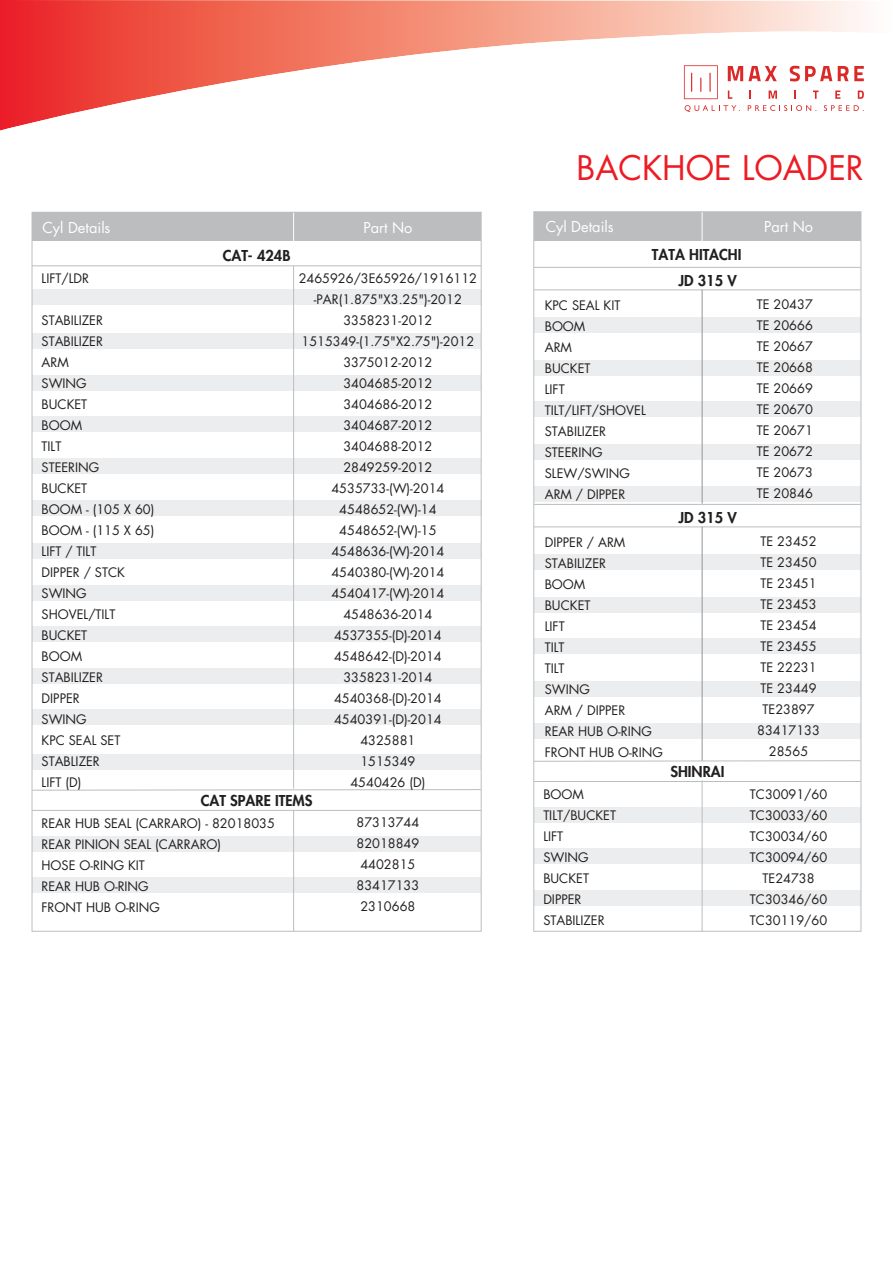
<style>
.page{position:relative;width:893px;height:1263px;background:#fff}
.page>*{position:absolute;margin:0;border:0;box-sizing:border-box;transform-origin:0 0}
.t1{font:33px "Futura LT";color:#ed1c24}
.t2{font:800 14.55px "Futura LT";color:#221f1f}
.t3{font:14.55px "Futura LT";color:#fff}
.t4{font:12.75px/21px "Futura LT";color:#221f1f}
</style>
<div class="page">
<img style="left:0;top:0;width:864px;height:131px">
<hr style="left:32px;top:265px;width:449px;height:1px;background:#bbbdbf">
<svg style="left:31px;top:789px;width:449px;height:2px"></svg>
<hr style="left:32px;top:810px;width:449px;height:1px;background:#bbbdbf">
<div style="left:32px;top:290px;width:449px;height:15px;background:#ecedee"></div>
<div style="left:32px;top:333px;width:449px;height:16px;background:#ecedee"></div>
<div style="left:32px;top:375px;width:449px;height:16px;background:#ecedee"></div>
<div style="left:32px;top:416px;width:449px;height:16px;background:#ecedee"></div>
<div style="left:32px;top:458px;width:448px;height:16px;background:#ecedee"></div>
<div style="left:32px;top:500px;width:449px;height:15px;background:#ecedee"></div>
<div style="left:32px;top:543px;width:449px;height:16px;background:#ecedee"></div>
<div style="left:32px;top:585px;width:449px;height:16px;background:#ecedee"></div>
<div style="left:32px;top:626px;width:449px;height:16px;background:#ecedee"></div>
<div style="left:32px;top:668px;width:448px;height:16px;background:#ecedee"></div>
<div style="left:32px;top:709px;width:448px;height:16px;background:#ecedee"></div>
<div style="left:32px;top:754px;width:448px;height:16px;background:#ecedee"></div>
<div style="left:32px;top:836px;width:448px;height:16px;background:#ecedee"></div>
<div style="left:32px;top:877px;width:448px;height:16px;background:#ecedee"></div>
<div style="left:32px;top:212px;width:449px;height:29px;background:#bbbdbf"></div>
<hr style="left:293px;top:266px;width:1px;height:523px;background:#bbbdbf">
<hr style="left:293px;top:810px;width:1px;height:121px;background:#bbbdbf">
<svg style="left:535px;top:760px;width:327px;height:2px"></svg>
<hr style="left:534px;top:781px;width:327px;height:1px;background:#bbbdbf">
<div style="left:534px;top:807px;width:326px;height:16px;background:#ecedee"></div>
<div style="left:534px;top:848px;width:326px;height:16px;background:#ecedee"></div>
<div style="left:534px;top:890px;width:326px;height:16px;background:#ecedee"></div>
<hr style="left:702px;top:780px;width:1px;height:151px;background:#bbbdbf">
<hr style="left:293px;top:210px;width:1px;height:32px;background:#fff">
<div style="left:534px;top:360px;width:327px;height:15px;background:#ecedee"></div>
<div style="left:534px;top:317px;width:327px;height:16px;background:#ecedee"></div>
<div style="left:534px;top:401px;width:327px;height:16px;background:#ecedee"></div>
<div style="left:534px;top:444px;width:327px;height:15px;background:#ecedee"></div>
<div style="left:534px;top:486px;width:327px;height:15px;background:#ecedee"></div>
<div style="left:534px;top:212px;width:327px;height:28px;background:#bbbdbf"></div>
<hr style="left:534px;top:289px;width:327px;height:1px;background:#bbbdbf">
<hr style="left:534px;top:267px;width:327px;height:1px;background:#bbbdbf">
<hr style="left:702px;top:290px;width:1px;height:214px;background:#929497">
<hr style="left:702px;top:209px;width:1px;height:33px;background:#fff">
<div style="left:534px;top:597px;width:327px;height:15px;background:#ecedee"></div>
<div style="left:534px;top:554px;width:327px;height:16px;background:#ecedee"></div>
<div style="left:534px;top:638px;width:327px;height:16px;background:#ecedee"></div>
<div style="left:534px;top:681px;width:327px;height:15px;background:#ecedee"></div>
<div style="left:534px;top:723px;width:327px;height:15px;background:#ecedee"></div>
<hr style="left:534px;top:526px;width:327px;height:1px;background:#bbbdbf">
<hr style="left:534px;top:504px;width:327px;height:1px;background:#bbbdbf">
<hr style="left:702px;top:527px;width:1px;height:234px;background:#929497">
<p class="t3" style="left:42px;top:221px;width:70px">Cyl Details</p>
<p class="t3" style="left:363px;top:220px;width:51px">Part No</p>
<p class="t4" style="left:299px;top:269px;width:180px;text-align:center">2465926/3E65926/1916112 -PAR(1.875"X3.25")-2012<br>3358231-2012<br>1515349-(1.75"X2.75")-2012<br>3375012-2012<br>3404685-2012<br>3404686-2012<br>3404687-2012<br>3404688-2012<br>2849259-2012<br>4535733-(W)-2014<br>4548652-(W)-14<br>4548652-(W)-15<br>4548636-(W)-2014<br>4540380-(W)-2014<br>4540417-(W)-2014<br>4548636-2014<br>4537355-(D)-2014<br>4548642-(D)-2014<br>3358231-2014<br>4540368-(D)-2014<br>4540391-(D)-2014<br>4325881<br>1515349<br>4540426 (D)</p>
<p class="t2" style="left:223px;top:249px;width:69px">CAT- 424B</p>
<p class="t4" style="left:42px;top:269px;width:49px">LIFT/LDR</p>
<p class="t4" style="left:42px;top:311px;width:114px">STABILIZER<br>STABILIZER<br>ARM<br>SWING<br>BUCKET<br>BOOM<br>TILT<br>STEERING<br>BUCKET<br>BOOM - (105 X 60)<br>BOOM - (115 X 65)<br>LIFT / TILT<br>DIPPER / STCK<br>SWING<br>SHOVEL/TILT<br>BUCKET<br>BOOM<br>STABILIZER<br>DIPPER<br>SWING<br>KPC SEAL SET<br>STABLIZER<br>LIFT (D)</p>
<p class="t2" style="left:201px;top:793px;width:113px">CAT SPARE ITEMS</p>
<p class="t4" style="left:42px;top:813px;width:235px">REAR HUB SEAL (CARRARO) - 82018035<br>REAR PINION SEAL (CARRARO)<br>HOSE O-RING KIT<br>REAR HUB O-RING<br>FRONT HUB O-RING</p>
<p class="t4" style="left:356px;top:813px;width:64px;text-align:center">87313744<br>82018849<br>4402815<br>83417133<br>2310668</p>
<h1 class="t1" style="left:577px;top:153px;width:289px">BACKHOE LOADER</h1>
<p class="t3" style="left:546px;top:220px;width:70px">Cyl Details</p>
<p class="t2" style="left:652px;top:248px;width:91px">TATA HITACHI</p>
<p class="t2" style="left:678px;top:273px;width:60px">JD 315 V</p>
<p class="t4" style="left:545px;top:295px;width:103px">KPC SEAL KIT<br>BOOM<br>ARM<br>BUCKET<br>LIFT<br>TILT/LIFT/SHOVEL<br>STABILIZER<br>STEERING<br>SLEW/SWING<br>ARM / DIPPER</p>
<p class="t4" style="left:545px;top:532px;width:120px">DIPPER / ARM<br>STABILIZER<br>BOOM<br>BUCKET<br>LIFT<br>TILT<br>TILT<br>SWING<br>ARM / DIPPER<br>REAR HUB O-RING<br>FRONT HUB O-RING</p>
<p class="t4" style="left:543px;top:784px;width:74px">BOOM<br>TILT/BUCKET<br>LIFT<br>SWING<br>BUCKET<br>DIPPER<br>STABILIZER</p>
<p class="t2" style="left:678px;top:510px;width:60px">JD 315 V</p>
<p class="t2" style="left:670px;top:764px;width:56px">SHINRAI</p>
<p class="t3" style="left:764px;top:220px;width:51px">Part No</p>
<p class="t4" style="left:757px;top:295px;width:57px;text-align:justify">TE 20437<br>TE 20666<br>TE 20667<br>TE 20668<br>TE 20669<br>TE 20670<br>TE 20671<br>TE 20672<br>TE 20673<br>TE 20846</p>
<p class="t4" style="left:757px;top:532px;width:64px;text-align:center">TE 23452<br>TE 23450<br>TE 23451<br>TE 23453<br>TE 23454<br>TE 23455<br>TE 22231<br>TE 23449<br>TE23897<br>83417133<br>28565</p>
<p class="t4" style="left:750px;top:784px;width:79px;text-align:center">TC30091/60<br>TC30033/60<br>TC30034/60<br>TC30094/60<br>TE24738<br>TC30346/60<br>TC30119/60</p>
</div>
